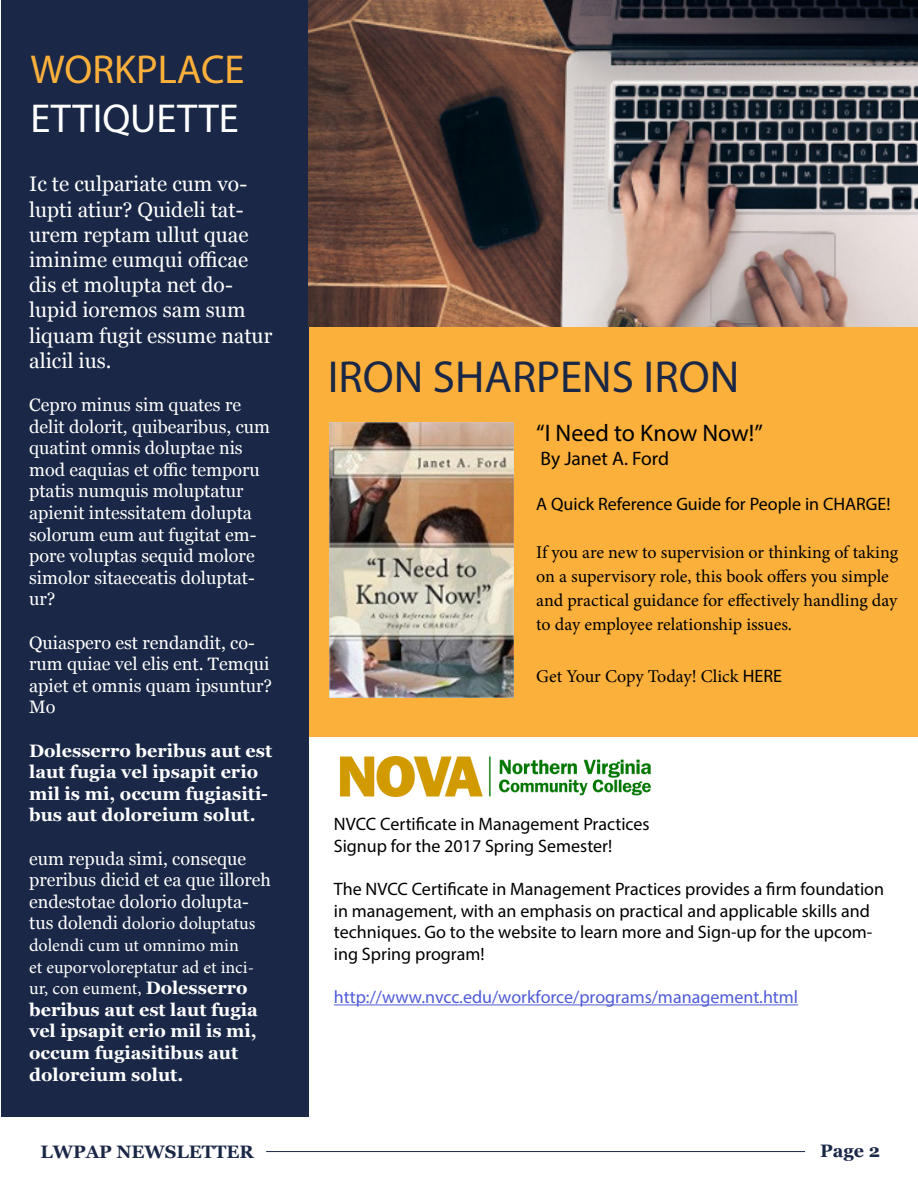
<style>
.page{position:relative;width:918px;height:1188px;background:#fff}
.page>*{position:absolute;margin:0;border:0;box-sizing:border-box;transform-origin:0 0}
.t1{font:45px "Myriad Pro";color:#1a2746}
.t2{font:40.5px/48.6px "Myriad Pro";color:#fff}
.t3{font:24px "Myriad Pro";color:#000}
.t4{font:21px/25.2px "Georgia";color:#fff}
.t5{font:19.5px "Myriad Pro";color:#000}
.t6{font:700 18px/21.6px "Georgia";color:#fff}
.t7{font:18px/21.6px "Myriad Pro";color:#000}
.t8{font:18px/21.6px "Georgia";color:#fff}
.t9{font:18px/24px "Minion Pro";color:#000}
.t10{font:18px "Myriad Pro";color:#4f5cd6}
.t11{font:700 18px "Georgia";color:#1a2746}
.s1{color:#fbb03b}
.s2{font-weight:400}
.s3{font-family:"Minion Pro";font-weight:400}
.s4{font-family:"Myriad Pro"}
</style>
<div class="page">
<div style="left:308px;top:326px;width:610px;height:411px;background:#fbb03b"></div>
<div style="left:1px;top:0;width:307px;height:1116px;background:#1a2746"></div>
<img style="left:308px;top:0;width:610px;height:326px">
<img style="left:329px;top:422px;width:185px;height:276px">
<hr style="left:334px;top:1004px;width:464px;height:1px;background:#4f5cd6">
<hr style="left:266px;top:1151px;width:539px;height:1px;background:#1a2746">
<img style="left:340px;top:756px;width:310px;height:41px">
<p class="t2" style="left:30px;top:45px;width:216px"><span class="s1">WORKPLACE<br></span>ETTIQUETTE</p>
<p class="t4" style="left:29px;top:172px;width:245px">Ic te culpariate cum vo&shy;lupti atiur? Quideli tat&shy;urem reptam ullut quae iminime eumqui officae dis et molupta net do&shy;lupid ioremos sam sum liquam fugit essume natur alicil ius.</p>
<p class="t8" style="left:29px;top:394px;width:242px">Cepro minus sim quates re delit dolorit, quibearibus, cum quatint omnis doluptae nis mod eaquias et offic temporu ptatis numquis moluptatur apienit intessitatem dolupta solorum eum aut fugitat em&shy;pore voluptas sequid molore simolor sitaeceatis doluptat&shy;ur?</p>
<p class="t8" style="left:29px;top:632px;width:245px">Quiaspero est rendandit, co&shy;rum quiae vel elis ent. Temqui apiet et omnis quam ipsuntur?<br>Mo</p>
<p class="t6" style="left:29px;top:740px;width:245px">Dolesserro beribus aut est laut fugia vel ipsapit erio mil is mi, occum fugiasiti&shy;bus aut doloreium solut.</p>
<p class="t6" style="left:29px;top:848px;width:243px"><span class="s2">eum repuda simi, conseque preribus dicid et ea que illoreh endestotae dolorio dolupta&shy;tus dolendi</span> <span class="s3">dolorio doluptatus dolendi cum ut omnimo min<br>et euporvoloreptatur ad et inci&shy;ur, con eument,</span> Dolesserro beribus aut est laut fugia vel ipsapit erio mil is mi, occum fugiasitibus aut doloreium solut.</p>
<p class="t1" style="left:328px;top:349px;width:413px">IRON SHARPENS IRON</p>
<p class="t3" style="left:536px;top:418px;width:228px">“I Need to Know Now!”</p>
<p class="t5" style="left:540px;top:446px;width:130px">By Janet A. Ford</p>
<p class="t7" style="left:536px;top:493px;width:356px">A Quick Reference Guide for People in CHARGE!</p>
<p class="t9" style="left:536px;top:540px;width:363px">If you are new to supervision or thinking of taking on a supervisory role, this book offers you simple and practical guidance for effectively handling day to day employee relationship issues.</p>
<p class="t9" style="left:536px;top:664px;width:247px">Get Your Copy Today! Click <span class="s4">HERE</span></p>
<p class="t7" style="left:334px;top:813px;width:317px">NVCC Certificate in Management Practices</p>
<p class="t7" style="left:334px;top:835px;width:280px">Signup for the 2017 Spring Semester!</p>
<p class="t7" style="left:334px;top:878px;width:552px">The NVCC Certificate in Management Practices provides a firm foundation in management, with an emphasis on practical and applicable skills and techniques. Go to the website to learn more and Sign-up for the upcom&shy;ing Spring program!</p>
<p class="t10" style="left:334px;top:986px;width:466px">http://www.nvcc.edu/workforce/programs/management.html</p>
<p class="t11" style="left:40px;top:1140px;width:215px">LWPAP NEWSLETTER</p>
<p class="t11" style="left:820px;top:1139px;width:61px">Page 2</p>
</div>
